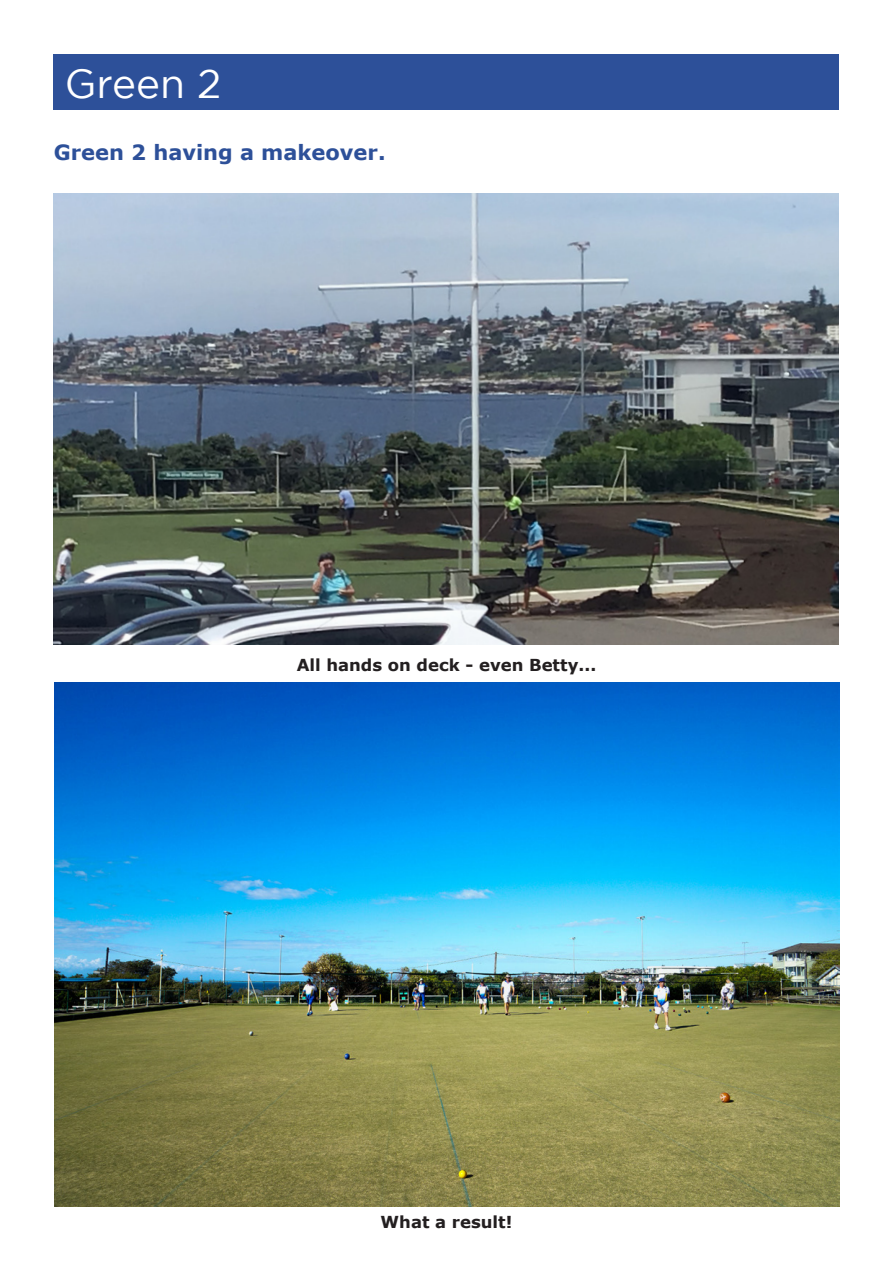
<style>
.page{position:relative;width:893px;height:1263px;background:#fff}
.page>*{position:absolute;margin:0;border:0;box-sizing:border-box;transform-origin:0 0}
.t1{font:40.5px "Gotham";color:#fff}
.Text{font:700 21px "Verdana";color:#2d5099}
.Text-2{font:700 16.5px "Verdana";color:#231f20}
</style>
<div class="page">
<div style="left:54px;top:54px;width:785px;height:55px;background:#2d5099"></div>
<img style="left:54px;top:194px;width:785px;height:450px">
<img style="left:54px;top:682px;width:785px;height:524px">
<p class="t1" style="left:65px;top:61px;width:158px">Green 2</p>
<p class="Text" style="left:54px;top:138px;width:333px">Green 2 having a makeover.</p>
<p class="Text-2" style="left:297px;top:653px;width:301px">All hands on deck - even Betty...</p>
<p class="Text-2" style="left:381px;top:1210px;width:133px">What a result!</p>
</div>
